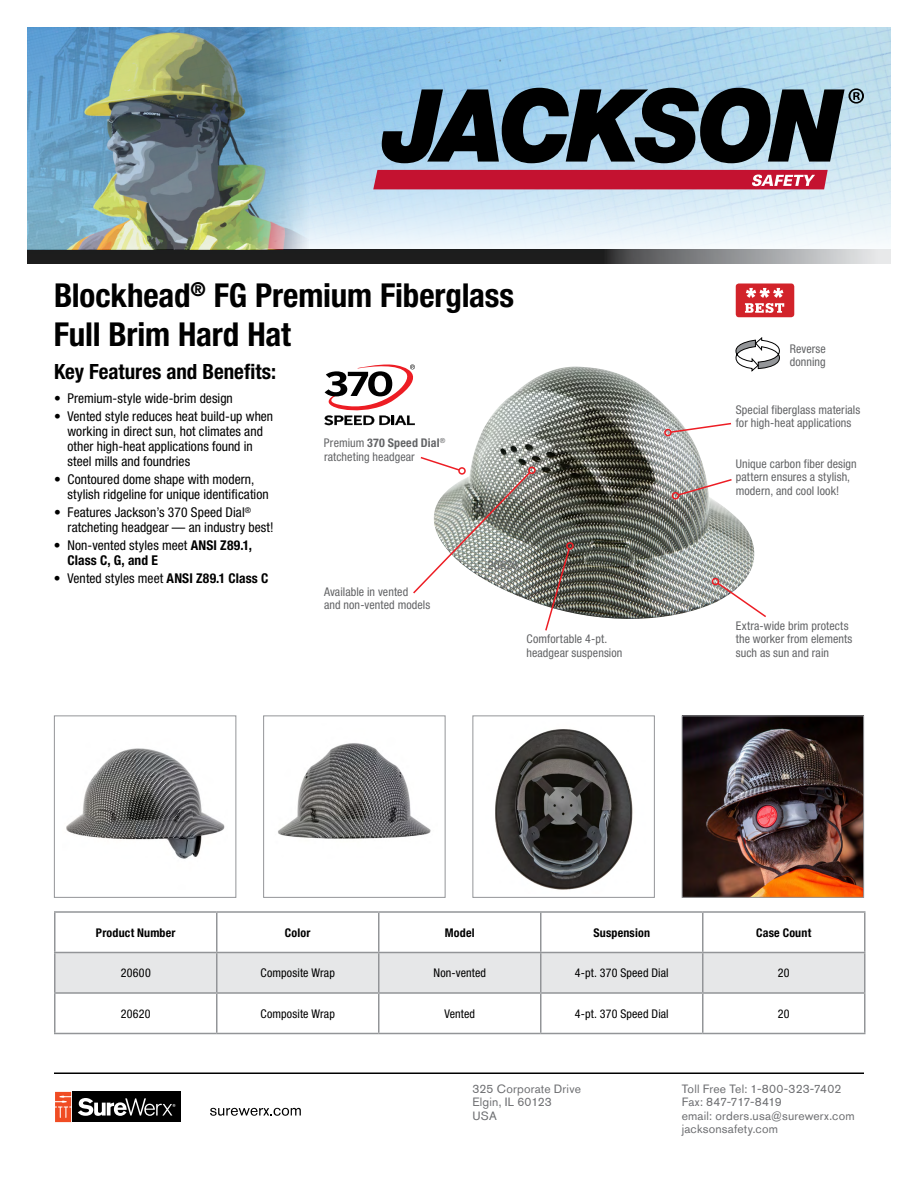
<style>
.page{position:relative;width:918px;height:1188px;background:#fff}
.page>*{position:absolute;margin:0;border:0;box-sizing:border-box;transform-origin:0 0}
.t1{font:700 condensed 33px/39px "Helvetica Neue LT Std";letter-spacing:-.005em;color:#000}
.t2{font:700 condensed 21px "Helvetica Neue LT Std";color:#000}
.t3{font:condensed 13.5px/15px "Helvetica Neue LT Std";letter-spacing:.005em;color:#000}
.t4{font:700 condensed 13.5px/15px "Helvetica Neue LT Std";letter-spacing:.005em;color:#000}
.t5{font:condensed 12px/13.5px "Helvetica Neue LT Std";letter-spacing:.01em;color:#636466}
.t6{font:12px/13.5px "Akzidenz Grotesk Std";letter-spacing:.015em;color:#6d6e71}
.t7{font:condensed 12px "Helvetica Neue LT Std";letter-spacing:.01em;color:#000}
.t8{font:700 condensed 12px "Helvetica Neue LT Std";letter-spacing:.015em;color:#000}
.s1{font-weight:400}
.s2{font-weight:700}
</style>
<div class="page">
<hr style="left:54px;top:1072px;width:810px;height:2px;background:#000">
<img style="left:308px;top:27px;width:583px;height:223px">
<svg style="left:27px;top:250px;width:864px;height:13px;background:#454546"></svg>
<div style="left:373px;top:170px;width:455px;height:19px;background:#c41230"></div>
<svg style="left:382px;top:88px;width:482px;height:75px;background:#465760"></svg>
<img style="left:27px;top:27px;width:281px;height:223px">
<svg style="left:210px;top:1108px;width:91px;height:8px"></svg>
<svg style="left:55px;top:1091px;width:126px;height:32px"></svg>
<svg style="left:55px;top:1092px;width:16px;height:30px"></svg>
<div style="left:72px;top:1092px;width:108px;height:30px;background:#000"></div>
<svg style="left:78px;top:1098px;width:97px;height:18px"></svg>
<img style="left:473px;top:367px;width:282px;height:252px">
<img style="left:684px;top:718px;width:178px;height:178px">
<div style="left:682px;top:716px;width:182px;height:182px;border:1px solid #939598"></div>
<img style="left:495px;top:729px;width:138px;height:161px">
<div style="left:472px;top:716px;width:183px;height:182px;border:1px solid #939598"></div>
<img style="left:66px;top:748px;width:159px;height:111px">
<div style="left:54px;top:716px;width:182px;height:182px;border:1px solid #939598"></div>
<img style="left:278px;top:743px;width:153px;height:96px">
<div style="left:263px;top:716px;width:183px;height:182px;border:1px solid #939598"></div>
<svg style="left:324px;top:364px;width:91px;height:61px"></svg>
<div style="left:736px;top:284px;width:58px;height:33px;background:#d2232a;border-radius:3px"></div>
<svg style="left:745px;top:288px;width:39px;height:25px"></svg>
<svg style="left:736px;top:338px;width:44px;height:33px"></svg>
<svg style="left:56px;top:953px;width:808px;height:80px"></svg>
<hr style="left:54px;top:911px;width:163px;height:2px;background:#939598">
<hr style="left:54px;top:913px;width:2px;height:39px;background:#939598">
<hr style="left:217px;top:911px;width:162px;height:2px;background:#939598">
<hr style="left:216px;top:913px;width:2px;height:39px;background:#939598">
<hr style="left:379px;top:911px;width:161px;height:2px;background:#939598">
<hr style="left:54px;top:952px;width:163px;height:1px;background:#939598">
<hr style="left:217px;top:952px;width:162px;height:1px;background:#939598">
<hr style="left:379px;top:952px;width:161px;height:1px;background:#939598">
<hr style="left:54px;top:953px;width:2px;height:39px;background:#939598">
<hr style="left:216px;top:953px;width:2px;height:39px;background:#939598">
<hr style="left:378px;top:953px;width:2px;height:39px;background:#939598">
<hr style="left:540px;top:953px;width:2px;height:39px;background:#939598">
<hr style="left:702px;top:953px;width:2px;height:39px;background:#939598">
<hr style="left:864px;top:953px;width:2px;height:39px;background:#939598">
<hr style="left:54px;top:992px;width:163px;height:2px;background:#939598">
<hr style="left:54px;top:994px;width:2px;height:39px;background:#939598">
<hr style="left:217px;top:992px;width:162px;height:2px;background:#939598">
<hr style="left:216px;top:994px;width:2px;height:39px;background:#939598">
<hr style="left:379px;top:992px;width:162px;height:2px;background:#939598">
<hr style="left:378px;top:994px;width:2px;height:39px;background:#939598">
<hr style="left:541px;top:992px;width:162px;height:2px;background:#939598">
<hr style="left:540px;top:994px;width:2px;height:39px;background:#939598">
<hr style="left:703px;top:992px;width:163px;height:2px;background:#939598">
<hr style="left:702px;top:994px;width:2px;height:39px;background:#939598">
<hr style="left:864px;top:994px;width:2px;height:39px;background:#939598">
<hr style="left:54px;top:1033px;width:163px;height:1px;background:#939598">
<hr style="left:217px;top:1033px;width:162px;height:1px;background:#939598">
<hr style="left:379px;top:1033px;width:162px;height:1px;background:#939598">
<hr style="left:541px;top:1033px;width:162px;height:1px;background:#939598">
<hr style="left:703px;top:1033px;width:163px;height:1px;background:#939598">
<hr style="left:378px;top:913px;width:2px;height:39px;background:#939598">
<hr style="left:540px;top:911px;width:163px;height:2px;background:#939598">
<hr style="left:540px;top:913px;width:2px;height:39px;background:#939598">
<hr style="left:703px;top:911px;width:163px;height:2px;background:#939598">
<hr style="left:702px;top:913px;width:2px;height:39px;background:#939598">
<hr style="left:864px;top:913px;width:2px;height:39px;background:#939598">
<hr style="left:540px;top:952px;width:163px;height:1px;background:#939598">
<hr style="left:703px;top:952px;width:163px;height:1px;background:#939598">
<svg style="left:413px;top:456px;width:119px;height:139px"></svg>
<div style="left:528px;top:467px;width:8px;height:7px;border:2px solid #ed1d24;border-radius:50%"></div>
<svg style="left:544px;top:547px;width:27px;height:84px"></svg>
<div style="left:566px;top:542px;width:8px;height:8px;border:2px solid #ed1d24;border-radius:50%"></div>
<svg style="left:677px;top:478px;width:56px;height:19px"></svg>
<div style="left:672px;top:492px;width:7px;height:8px;border:2px solid #ed1d24;border-radius:50%"></div>
<svg style="left:669px;top:422px;width:64px;height:12px"></svg>
<div style="left:664px;top:429px;width:8px;height:7px;border:2px solid #ed1d24;border-radius:50%"></div>
<svg style="left:716px;top:581px;width:50px;height:38px"></svg>
<div style="left:712px;top:578px;width:7px;height:7px;border:2px solid #ed1d24;border-radius:50%"></div>
<h1 class="t1" style="left:54px;top:275px;width:462px">Blockhead<sup>®</sup> FG Premium Fiberglass<br>Full Brim Hard Hat</h1>
<h2 class="t2" style="left:54px;top:359px;width:224px">Key Features and Benefits:</h2>
<p class="t3" style="left:54px;top:391px;width:180px">• Premium-style wide-brim design</p>
<p class="t3" style="left:68px;top:409px;width:207px;text-indent:-14px">• Vented style reduces heat build-up when working in direct sun, hot climates and other high-heat applications found in steel mills and foundries</p>
<p class="t3" style="left:68px;top:472px;width:203px;text-indent:-14px">• Contoured dome shape with modern, stylish ridgeline for unique identification</p>
<p class="t3" style="left:67px;top:505px;width:208px;text-indent:-13px">• Features Jackson’s 370 Speed Dial<sup>® </sup>ratcheting headgear — an industry best!</p>
<p class="t4" style="left:67px;top:538px;width:186px;text-indent:-13px"><span class="s1">• Non-vented styles meet</span> ANSI Z89.1,<br>Class C, G, and E</p>
<p class="t3" style="left:54px;top:571px;width:216px">• Vented styles meet <span class="s2">ANSI Z89.1 Class C</span></p>
<p class="t5" style="left:324px;top:436px;width:123px">Premium <span class="s2">370 Speed Dial</span><sup>® </sup>ratcheting headgear</p>
<p class="t5" style="left:324px;top:585px;width:108px">Available in vented<br>and non-vented models</p>
<p class="t5" style="left:488px;top:558px;width:31px">20620</p>
<p class="t5" style="left:526px;top:632px;width:98px">Comfortable 4-pt. headgear suspension</p>
<p class="t5" style="left:790px;top:342px;width:38px">Reverse donning</p>
<p class="t5" style="left:736px;top:403px;width:126px">Special fiberglass materials for high-heat applications</p>
<p class="t5" style="left:736px;top:457px;width:123px">Unique carbon fiber design pattern ensures a stylish, modern, and cool look!</p>
<p class="t5" style="left:736px;top:619px;width:118px">Extra-wide brim protects the worker from elements such as sun and rain</p>
<p class="t8" style="left:96px;top:925px;width:81px">Product Number</p>
<p class="t8" style="left:285px;top:925px;width:27px">Color</p>
<p class="t8" style="left:445px;top:925px;width:31px">Model</p>
<p class="t8" style="left:593px;top:925px;width:58px">Suspension</p>
<p class="t8" style="left:756px;top:925px;width:56px">Case Count</p>
<p class="t7" style="left:121px;top:966px;width:32px">20600</p>
<p class="t7" style="left:261px;top:966px;width:76px">Composite Wrap</p>
<p class="t7" style="left:434px;top:966px;width:54px">Non-vented</p>
<p class="t7" style="left:575px;top:966px;width:95px">4-pt. 370 Speed Dial</p>
<p class="t7" style="left:778px;top:966px;width:13px">20</p>
<p class="t7" style="left:121px;top:1006px;width:31px">20620</p>
<p class="t7" style="left:261px;top:1006px;width:76px">Composite Wrap</p>
<p class="t7" style="left:444px;top:1006px;width:32px">Vented</p>
<p class="t7" style="left:575px;top:1006px;width:95px">4-pt. 370 Speed Dial</p>
<p class="t7" style="left:778px;top:1006px;width:13px">20</p>
<p class="t6" style="left:472px;top:1082px;width:110px">325 Corporate Drive<br>Elgin, IL 60123<br>USA</p>
<p class="t6" style="left:682px;top:1082px;width:174px">Toll Free Tel: 1-800-323-7402<br>Fax: 847-717-8419<br>email: orders.usa@surewerx.com jacksonsafety.com</p>
</div>
